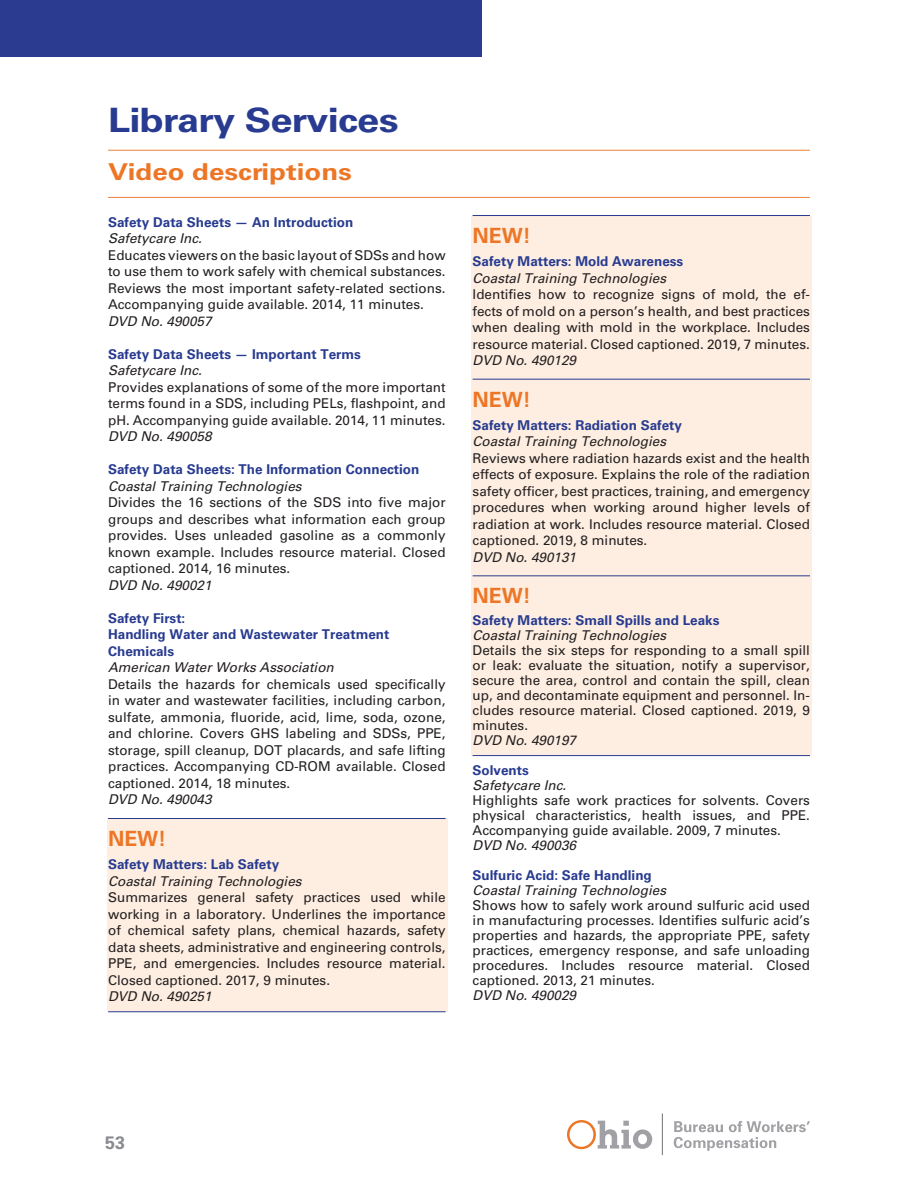
<style>
.page{position:relative;width:918px;height:1188px;background:#fff}
.page>*{position:absolute;margin:0;border:0;box-sizing:border-box;transform-origin:0 0}
.t1{font:700 33.6px "Univers LT Std";letter-spacing:-.02em;color:#283b90;scale:1.19 1}
.t2{font:700 23.25px "Univers LT Std";color:#ed7626;scale:1.19 1}
.t3{font:700 21px "Univers LT Std";color:#ed7626}
.t4{font:700 18px "Univers LT Std";color:#898b8e}
.t5{font:13.5px/16.5px "Univers LT Std";color:#231f20;text-align:justify}
.t6{font:italic 13.5px "Univers LT Std";color:#231f20}
.t7{font:700 13.5px/16.5px "Univers LT Std";color:#283b90}
</style>
<div class="page">
<div style="left:0;top:0;width:481px;height:57px;background:#2a3b90"></div>
<svg style="left:567px;top:1120px;width:85px;height:29px"></svg>
<svg style="left:674px;top:1121px;width:136px;height:30px"></svg>
<hr style="left:662px;top:1113px;width:1px;height:42px;background:#717074">
<div style="left:107px;top:818px;width:340px;height:193px;background:#fdeee1"></div>
<div style="left:471px;top:216px;width:341px;height:540px;background:#fdeee1"></div>
<hr style="left:108px;top:818px;width:338px;height:1px;background:#283b90">
<hr style="left:108px;top:1011px;width:338px;height:1px;background:#283b90">
<hr style="left:473px;top:215px;width:337px;height:1px;background:#283b90">
<hr style="left:473px;top:379px;width:337px;height:1px;background:#283b90">
<hr style="left:473px;top:575px;width:337px;height:1px;background:#283b90">
<hr style="left:473px;top:755px;width:337px;height:1px;background:#283b90">
<hr style="left:108px;top:150px;width:702px;height:1px;background:#ed7626">
<hr style="left:108px;top:197px;width:702px;height:1px;background:#ed7626">
<h1 class="t1" style="left:108px;top:101px;width:246px">Library Services</h1>
<h2 class="t2" style="left:108px;top:158px;width:207px">Video descriptions</h2>
<p class="t7" style="left:108px;top:214px;width:247px">Safety Data Sheets — An Introduction</p>
<p class="t6" style="left:108px;top:231px;width:95px">Safetycare Inc.</p>
<p class="t5" style="left:108px;top:247px;width:339px">Educates viewers on the basic layout of SDSs and how to use them to work safely with chemical substances.<br>Reviews the most important safety-related sections.<br>Accompanying guide available. 2014, 11 minutes.</p>
<p class="t6" style="left:108px;top:313px;width:105px">DVD No. 490057</p>
<p class="t7" style="left:108px;top:346px;width:254px">Safety Data Sheets — Important Terms</p>
<p class="t6" style="left:108px;top:363px;width:95px">Safetycare Inc.</p>
<p class="t5" style="left:108px;top:379px;width:339px">Provides explanations of some of the more important terms found in a SDS, including PELs, flashpoint, and pH. Accompanying guide available. 2014, 11 minutes.</p>
<p class="t6" style="left:108px;top:429px;width:105px">DVD No. 490058</p>
<p class="t7" style="left:108px;top:462px;width:313px">Safety Data Sheets: The Information Connection</p>
<p class="t6" style="left:108px;top:478px;width:195px">Coastal Training Technologies</p>
<p class="t5" style="left:108px;top:494px;width:339px">Divides the 16 sections of the SDS into five major groups and describes what information each group provides. Uses unleaded gasoline as a commonly known example. Includes resource material. Closed captioned. 2014, 16 minutes.</p>
<p class="t6" style="left:108px;top:577px;width:105px">DVD No. 490021</p>
<p class="t7" style="left:108px;top:610px;width:283px">Safety First:<br>Handling Water and Wastewater Treatment<br>Chemicals</p>
<p class="t6" style="left:108px;top:660px;width:227px">American Water Works Association</p>
<p class="t5" style="left:108px;top:676px;width:339px">Details the hazards for chemicals used specifically in water and wastewater facilities, including carbon, sulfate, ammonia, fluoride, acid, lime, soda, ozone, and chlorine. Covers GHS labeling and SDSs, PPE, storage, spill cleanup, DOT placards, and safe lifting practices. Accompanying CD-ROM available. Closed captioned. 2014, 18 minutes.</p>
<p class="t6" style="left:108px;top:792px;width:105px">DVD No. 490043</p>
<h3 class="t3" style="left:108px;top:826px;width:60px">NEW!</h3>
<p class="t7" style="left:108px;top:856px;width:173px">Safety Matters: Lab Safety</p>
<p class="t6" style="left:108px;top:873px;width:195px">Coastal Training Technologies</p>
<p class="t5" style="left:108px;top:889px;width:339px">Summarizes general safety practices used while working in a laboratory. Underlines the importance of chemical safety plans, chemical hazards, safety data sheets, administrative and engineering controls, PPE, and emergencies. Includes resource material.<br>Closed captioned. 2017, 9 minutes.</p>
<p class="t6" style="left:108px;top:988px;width:105px">DVD No. 490251</p>
<h3 class="t3" style="left:473px;top:223px;width:60px">NEW!</h3>
<p class="t7" style="left:473px;top:253px;width:212px">Safety Matters: Mold Awareness</p>
<p class="t6" style="left:473px;top:270px;width:195px">Coastal Training Technologies</p>
<p class="t5" style="left:473px;top:286px;width:339px">Identifies how to recognize signs of mold, the ef&shy;fects of mold on a person’s health, and best practices when dealing with mold in the workplace. Includes resource material. Closed captioned. 2019, 7 minutes.</p>
<p class="t6" style="left:473px;top:352px;width:105px">DVD No. 490129</p>
<h3 class="t3" style="left:473px;top:387px;width:60px">NEW!</h3>
<p class="t7" style="left:473px;top:417px;width:211px">Safety Matters: Radiation Safety</p>
<p class="t6" style="left:473px;top:434px;width:195px">Coastal Training Technologies</p>
<p class="t5" style="left:473px;top:450px;width:339px">Reviews where radiation hazards exist and the health effects of exposure. Explains the role of the radiation safety officer, best practices, training, and emergency procedures when working around higher levels of radiation at work. Includes resource material. Closed captioned. 2019, 8 minutes.</p>
<p class="t6" style="left:473px;top:549px;width:105px">DVD No. 490131</p>
<h3 class="t3" style="left:473px;top:584px;width:60px">NEW!</h3>
<p class="t7" style="left:473px;top:612px;width:248px">Safety Matters: Small Spills and Leaks</p>
<p class="t6" style="left:473px;top:627px;width:195px">Coastal Training Technologies</p>
<p class="t5" style="left:473px;top:643px;width:339px;line-height:15px">Details the six steps for responding to a small spill or leak: evaluate the situation, notify a supervisor, secure the area, control and contain the spill, clean up, and decontaminate equipment and personnel. In&shy;cludes resource material. Closed captioned. 2019, 9 minutes.</p>
<p class="t6" style="left:473px;top:732px;width:105px">DVD No. 490197</p>
<p class="t7" style="left:473px;top:762px;width:58px">Solvents</p>
<p class="t6" style="left:473px;top:777px;width:95px">Safetycare Inc.</p>
<p class="t5" style="left:473px;top:793px;width:339px;line-height:15px">Highlights safe work practices for solvents. Covers physical characteristics, health issues, and PPE.<br>Accompanying guide available. 2009, 7 minutes.</p>
<p class="t6" style="left:473px;top:837px;width:105px">DVD No. 490036</p>
<p class="t7" style="left:473px;top:867px;width:181px">Sulfuric Acid: Safe Handling</p>
<p class="t6" style="left:473px;top:882px;width:195px">Coastal Training Technologies</p>
<p class="t5" style="left:473px;top:898px;width:339px;line-height:15px">Shows how to safely work around sulfuric acid used in manufacturing processes. Identifies sulfuric acid’s properties and hazards, the appropriate PPE, safety practices, emergency response, and safe unloading procedures. Includes resource material. Closed captioned. 2013, 21 minutes.</p>
<p class="t6" style="left:473px;top:987px;width:105px">DVD No. 490029</p>
<h3 class="t4" style="left:105px;top:1132px;width:22px">53</h3>
</div>
